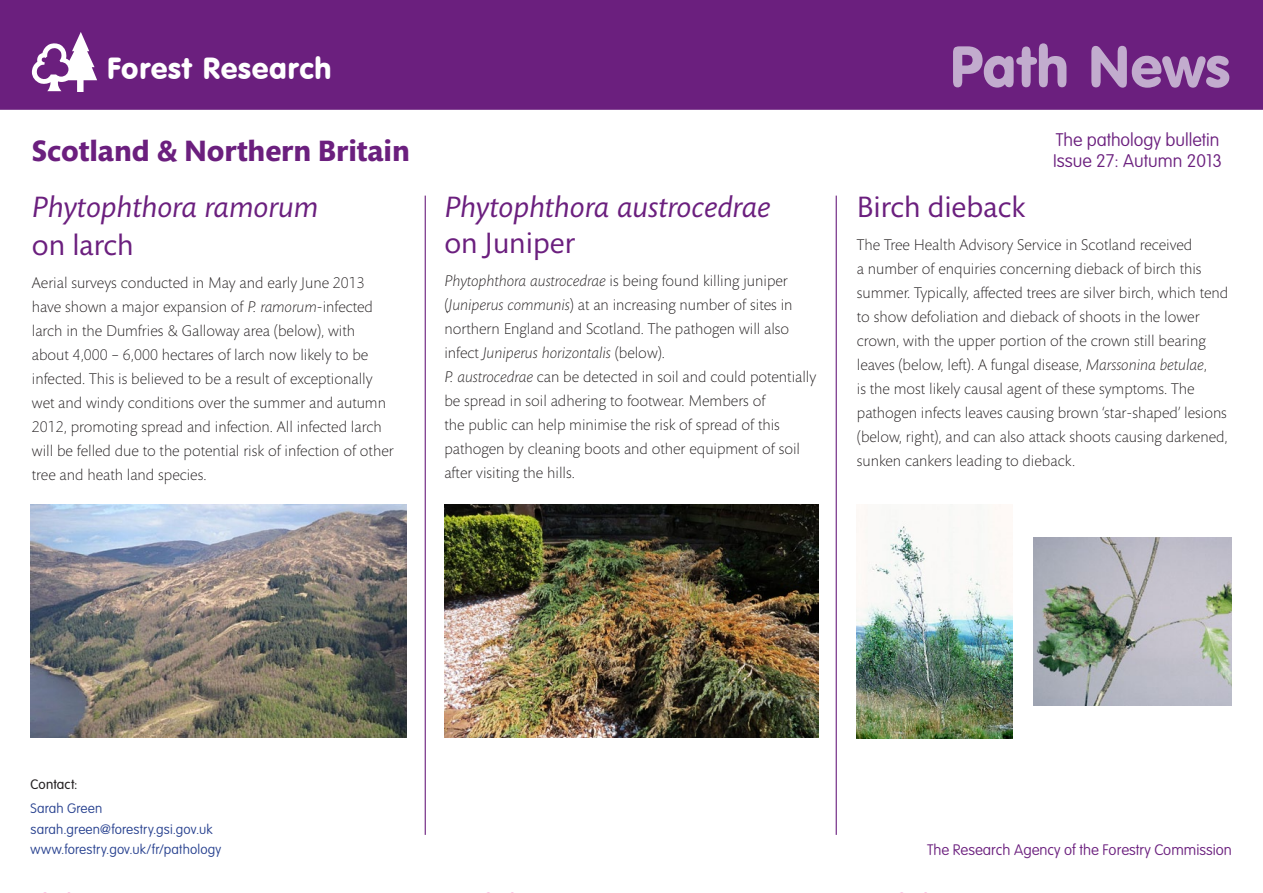
<style>
.page{position:relative;width:1263px;height:893px;background:#fff}
.page>*{position:absolute;margin:0;border:0;box-sizing:border-box;transform-origin:0 0}
.t1{font:57px "VAG Rounded BT";color:#c2acce}
.t2{font:italic 30px "Mundo Sans Std";color:#6b1f7e}
.t3{font:30px "Mundo Sans Std";color:#6b1f7e}
.t4{font:700 30px "Mundo Sans Std";color:#6b1f7e}
.t5{font:29.85px "VAG Rounded BT";letter-spacing:.02em;color:#fff}
.t6{font:100 18px "VAG Rounded Std";color:#6b1f7e}
.t7{font:300 15.75px/24px "Mundo Sans Std";color:#231f20}
.t8{font:100 15px "VAG Rounded Std";color:#6b1f7e}
.t9{font:100 13.5px "VAG Rounded Std";letter-spacing:.01em;color:#253f8e}
.t10{font:300 13.5px "VAG Rounded Std";letter-spacing:.01em;color:#231f20}
.s1{font-style:italic}
</style>
<div class="page">
<div style="left:0;top:0;width:1263px;height:111px;background:#6b1f7e"></div>
<svg style="left:32px;top:32px;width:65px;height:59px"></svg>
<hr style="left:0;top:110px;width:1263px;height:3px;background:#fff">
<hr style="left:425px;top:196px;width:1px;height:639px;background:#6b1f7e">
<hr style="left:836px;top:196px;width:1px;height:639px;background:#6b1f7e">
<img style="left:31px;top:504px;width:375px;height:234px">
<img style="left:444px;top:504px;width:375px;height:234px">
<img style="left:857px;top:504px;width:156px;height:234px">
<img style="left:1033px;top:537px;width:199px;height:168px">
<h3 class="t5" style="left:107px;top:49px;width:227px">Forest Research</h3>
<p class="t1" style="left:949px;top:31px;width:282px">Path News</p>
<p class="t4" style="left:32px;top:133px;width:379px">Scotland &amp; Northern Britain</p>
<p class="t6" style="left:1056px;top:129px;width:165px">The pathology bulletin</p>
<p class="t6" style="left:1053px;top:151px;width:170px">Issue 27: Autumn 2013</p>
<p class="t2" style="left:32px;top:191px;width:288px">Phytophthora ramorum</p>
<p class="t3" style="left:32px;top:228px;width:103px">on larch</p>
<p class="t7" style="left:32px;top:271px;width:334px">Aerial surveys conducted in May and early June 2013</p>
<p class="t7" style="left:32px;top:295px;width:343px">have shown a major expansion of <span class="s1">P. ramorum</span>-infected larch in the Dumfries &amp; Galloway area (below), with</p>
<p class="t7" style="left:32px;top:343px;width:342px">about 4,000 – 6,000 hectares of larch now likely to be infected. This is believed to be a result of exceptionally</p>
<p class="t7" style="left:32px;top:391px;width:363px">wet and windy conditions over the summer and autumn 2012, promoting spread and infection. All infected larch will be felled due to the potential risk of infection of other tree and heath land species.</p>
<p class="t2" style="left:444px;top:191px;width:328px">Phytophthora austrocedrae</p>
<p class="t3" style="left:444px;top:226px;width:132px">on Juniper</p>
<p class="t7" style="left:444px;top:269px;width:350px"><span class="s1">Phytophthora austrocedrae</span> is being found killing juniper (<span class="s1">Juniperus communis</span>) at an increasing number of sites in northern England and Scotland. The pathogen will also infect <span class="s1">Juniperus horizontalis</span> (below).</p>
<p class="t7" style="left:444px;top:365px;width:373px"><span class="s1">P. austrocedrae</span> can be detected in soil and could potentially be spread in soil adhering to footwear. Members of<br>the public can help minimise the risk of spread of this pathogen by cleaning boots and other equipment of soil after visiting the hills.</p>
<p class="t3" style="left:857px;top:190px;width:170px">Birch dieback</p>
<p class="t7" style="left:857px;top:233px;width:373px">The Tree Health Advisory Service in Scotland received<br>a number of enquiries concerning dieback of birch this summer. Typically, affected trees are silver birch, which tend to show defoliation and dieback of shoots in the lower crown, with the upper portion of the crown still bearing leaves (below, left). A fungal disease, <span class="s1">Marssonina betulae</span>,<br>is the most likely causal agent of these symptoms. The pathogen infects leaves causing brown ‘star-shaped’ lesions (below, right), and can also attack shoots causing darkened, sunken cankers leading to dieback.</p>
<p class="t10" style="left:31px;top:776px;width:48px">Contact:</p>
<p class="t9" style="left:31px;top:801px;width:73px">Sarah Green</p>
<p class="t9" style="left:31px;top:821px;width:183px">sarah.green@forestry.gsi.gov.uk</p>
<p class="t9" style="left:31px;top:842px;width:192px">www.forestry.gov.uk/fr/pathology</p>
<p class="t8" style="left:927px;top:841px;width:306px">The Research Agency of the Forestry Commission</p>
</div>
